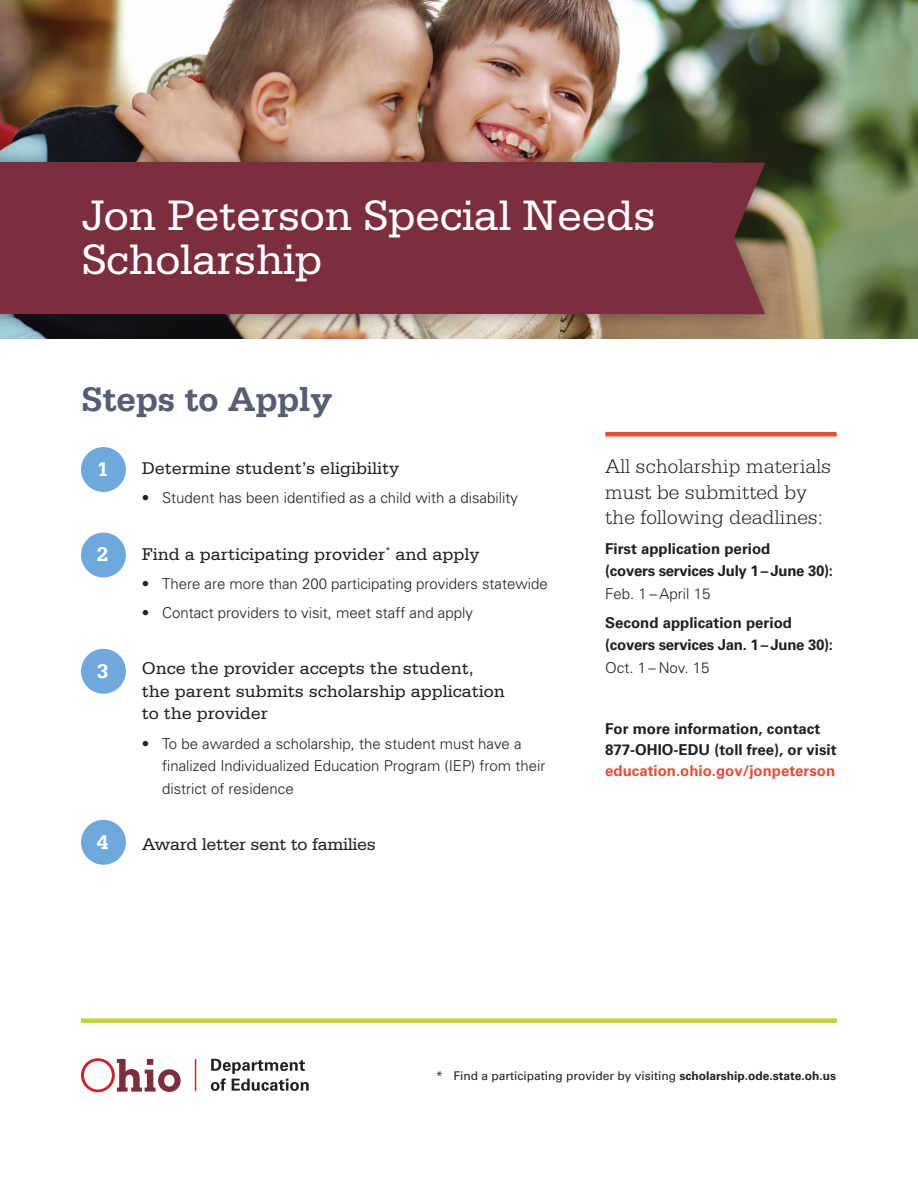
<style>
.page{position:relative;width:918px;height:1188px;background:#fff}
.page>*{position:absolute;margin:0;border:0;box-sizing:border-box;transform-origin:0 0}
.AHD{font:45px/43.5px "Serifa";letter-spacing:-.01em;color:#fff}
.BHD{font:700 36px "Serifa";letter-spacing:-.01em;color:#575d72}
.CALL{font:300 21px/25.5px "Serifa";letter-spacing:.01em;color:#231f20}
.t1{font:700 21px "Serifa";color:#fff}
.LIST{font:18px/22.5px "Serifa";color:#231f20}
.LIST-2{font:18px "Serifa";letter-spacing:-.02em;color:#231f20}
.SUBLIST{font:300 15px/22.5px "Univers";color:#231f20}
.BOD{font:700 15px/22.5px "Univers";color:#231f20}
.CALL-2{font:700 15px/21px "Univers";color:#231f20}
.NOTE{font:12px "Univers";color:#231f20}
.s1{font-weight:300}
.s2{color:#ec4c35}
.s3{font-weight:700}
</style>
<div class="page">
<img style="left:0;top:0;width:918px;height:338px">
<div style="left:81px;top:447px;width:45px;height:45px;background:#6ea9db;border-radius:50%"></div>
<div style="left:81px;top:533px;width:45px;height:45px;background:#6ea9db;border-radius:50%"></div>
<div style="left:81px;top:649px;width:45px;height:45px;background:#6ea9db;border-radius:50%"></div>
<div style="left:81px;top:820px;width:45px;height:45px;background:#6ea9db;border-radius:50%"></div>
<svg style="left:81px;top:1058px;width:100px;height:34px"></svg>
<hr style="left:195px;top:1059px;width:1px;height:32px;background:#d2202f">
<svg style="left:211px;top:1059px;width:98px;height:32px"></svg>
<div style="left:0;top:147px;width:779px;height:182px;background:#231f20;opacity:.5"></div>
<div style="left:0;top:163px;width:713px;height:151px;background:#7b2f3e"></div>
<svg style="left:713px;top:163px;width:52px;height:151px;background:#783f42"></svg>
<div style="left:81px;top:1018px;width:756px;height:5px;background:#c1d52f"></div>
<hr style="left:605px;top:432px;width:232px;height:4px;background:#ec4c35">
<p class="AHD" style="left:82px;top:194px;width:575px">Jon Peterson Special Needs<br>Scholarship</p>
<p class="BHD" style="left:81px;top:378px;width:253px">Steps to Apply</p>
<p class="t1" style="left:97px;top:457px;width:13px">1</p>
<p class="LIST" style="left:142px;top:457px;width:259px">Determine student’s eligibility</p>
<p class="SUBLIST" style="left:142px;top:487px;width:378px">• Student has been identified as a child with a disability</p>
<p class="t1" style="left:97px;top:542px;width:13px">2</p>
<p class="LIST" style="left:142px;top:543px;width:339px">Find a participating provider<sup>*</sup> and apply</p>
<p class="SUBLIST" style="left:142px;top:572px;width:408px">• There are more than 200 participating providers statewide</p>
<p class="SUBLIST" style="left:142px;top:601px;width:333px">• Contact providers to visit, meet staff and apply</p>
<p class="t1" style="left:97px;top:658px;width:13px">3</p>
<p class="LIST" style="left:142px;top:657px;width:365px">Once the provider accepts the student, the parent submits scholarship application to the provider</p>
<p class="SUBLIST" style="left:162px;top:732px;width:385px;text-indent:-20px">• To be awarded a scholarship, the student must have a finalized Individualized Education Program (IEP) from their district of residence</p>
<p class="t1" style="left:97px;top:829px;width:13px">4</p>
<p class="LIST-2" style="left:142px;top:834px;width:236px">Award letter sent to families</p>
<p class="CALL" style="left:605px;top:454px;width:227px">All scholarship materials must be submitted by the following deadlines:</p>
<p class="BOD" style="left:605px;top:537px;width:229px">First application period<br>(covers services July 1 – June 30):<br><span class="s1">Feb. 1 – April 15</span></p>
<p class="BOD" style="left:605px;top:611px;width:229px">Second application period (covers services Jan. 1 – June 30):<br><span class="s1">Oct. 1 – Nov. 15</span></p>
<p class="CALL-2" style="left:605px;top:719px;width:233px">For more information, contact<br>877-OHIO-EDU (toll free), or visit <span class="s2">education.ohio.gov/jonpeterson</span></p>
<p class="NOTE" style="left:436px;top:1069px;width:401px">* Find a participating provider by visiting <span class="s3">scholarship.ode.state.oh.us</span></p>
</div>
